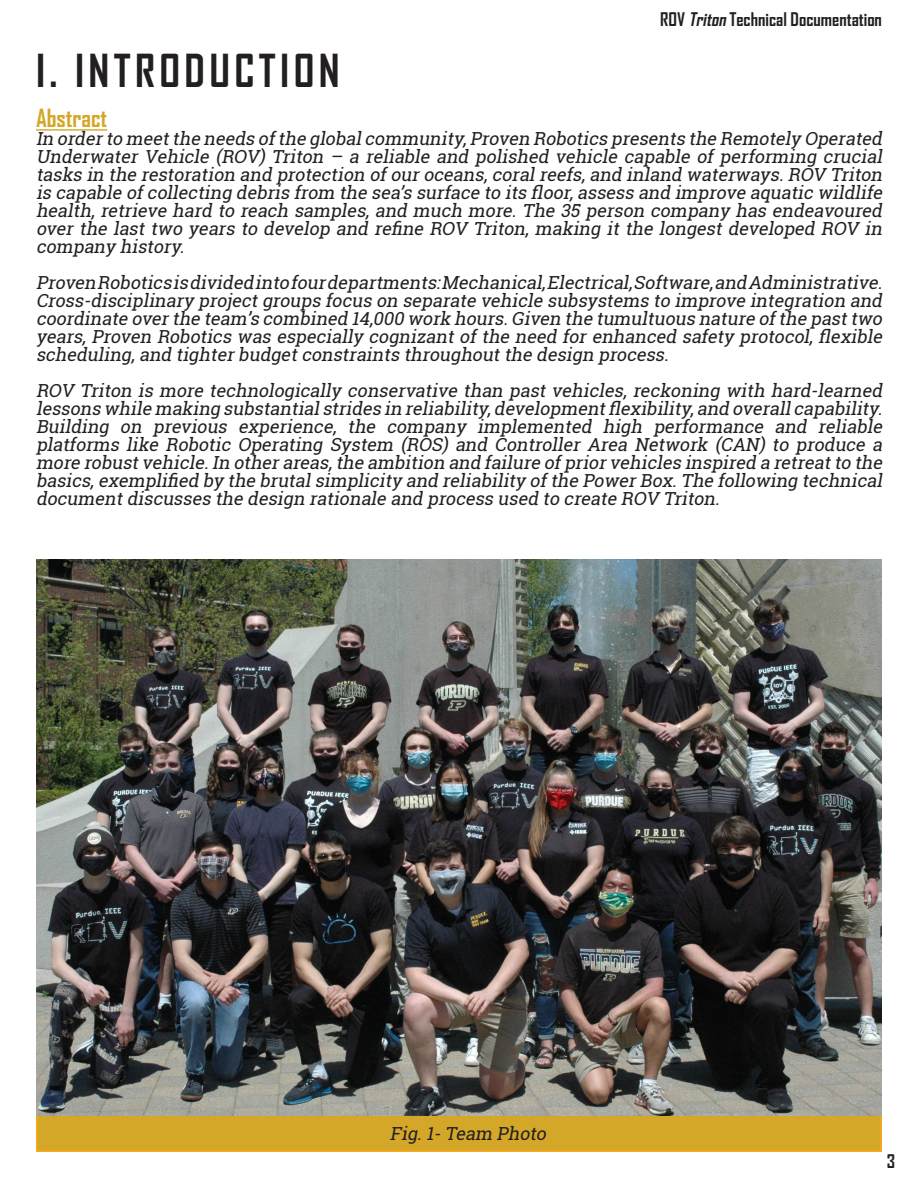
<style>
.page{position:relative;width:918px;height:1188px;background:#fff}
.page>*{position:absolute;margin:0;border:0;box-sizing:border-box;transform-origin:0 0}
.Section_Titles{font:700 43.5px "Agency FB";letter-spacing:.1em;color:#231f20}
.Titles{font:700 24px "Agency FB";color:#d5a729}
.Captions{font:italic 18px/18px "Roboto Slab";color:#231f20;text-align:justify}
.t1{font:700 18px "Agency FB";color:#231f20}
.s1{font-style:italic}
</style>
<div class="page">
<hr style="left:36px;top:129px;width:71px;height:2px;background:#d5a729">
<div style="left:36px;top:945px;width:846px;height:207px;background:#d5a729;border:2px solid #f9a91b"></div>
<img style="left:36px;top:560px;width:846px;height:556px">
<p class="Section_Titles" style="left:36px;top:44px;width:305px">I. INTRODUCTION</p>
<p class="t1" style="left:660px;top:8px;width:223px">ROV <span class="s1">Triton</span> Technical Documentation</p>
<p class="Titles" style="left:36px;top:103px;width:73px">Abstract</p>
<p class="Captions" style="left:36px;top:129px;width:852px">In orderto meetthe needs ofthe globalcommunity,Proven Robotics presents the Remotely Operated Underwater Vehicle (ROV) Triton – a reliable and polished vehicle capable of performing crucial tasks in the restoration and protection ofouroceans,coralreefs,and inland waterways.ROV Triton is capable ofcollecting debris from the sea’s surface to its floor,assess and improve aquatic wildlife health, retrieve hard to reach samples, and much more. The 35 person company has endeavoured over the last two years to develop and refine ROV Triton, making it the longest developed ROV in company history.</p>
<p class="Captions" style="left:36px;top:273px;width:852px">Proven Robotics is divided into fourdepartments:Mechanical,Electrical,Software,and Administrative.<br>Cross-disciplinary projectgroups focus on separate vehicle subsystems to improve integration and coordinate overthe team’s combined 14,000 work hours.Given the tumultuous nature ofthe pasttwo years, Proven Robotics was especially cognizant of the need for enhanced safety protocol, flexible scheduling,and tighterbudgetconstraints throughoutthe design process.</p>
<p class="Captions" style="left:36px;top:381px;width:852px">ROV Triton is more technologically conservative than past vehicles, reckoning with hard-learned lessons while making substantialstrides in reliability,developmentflexibility,and overallcapability.<br>Building on previous experience, the company implemented high performance and reliable platforms like Robotic Operating System (ROS) and Controller Area Network (CAN) to produce a more robustvehicle.In otherareas,the ambition and failure ofpriorvehicles inspired a retreatto the basics,exemplified by the brutalsimplicity and reliability ofthe PowerBox.The following technical documentdiscusses the design rationale and process used to create ROV Triton.</p>
<p class="Captions" style="left:390px;top:1124px;width:162px">Fig.1-Team Photo</p>
<p class="t1" style="left:887px;top:1150px;width:10px">3</p>
</div>
